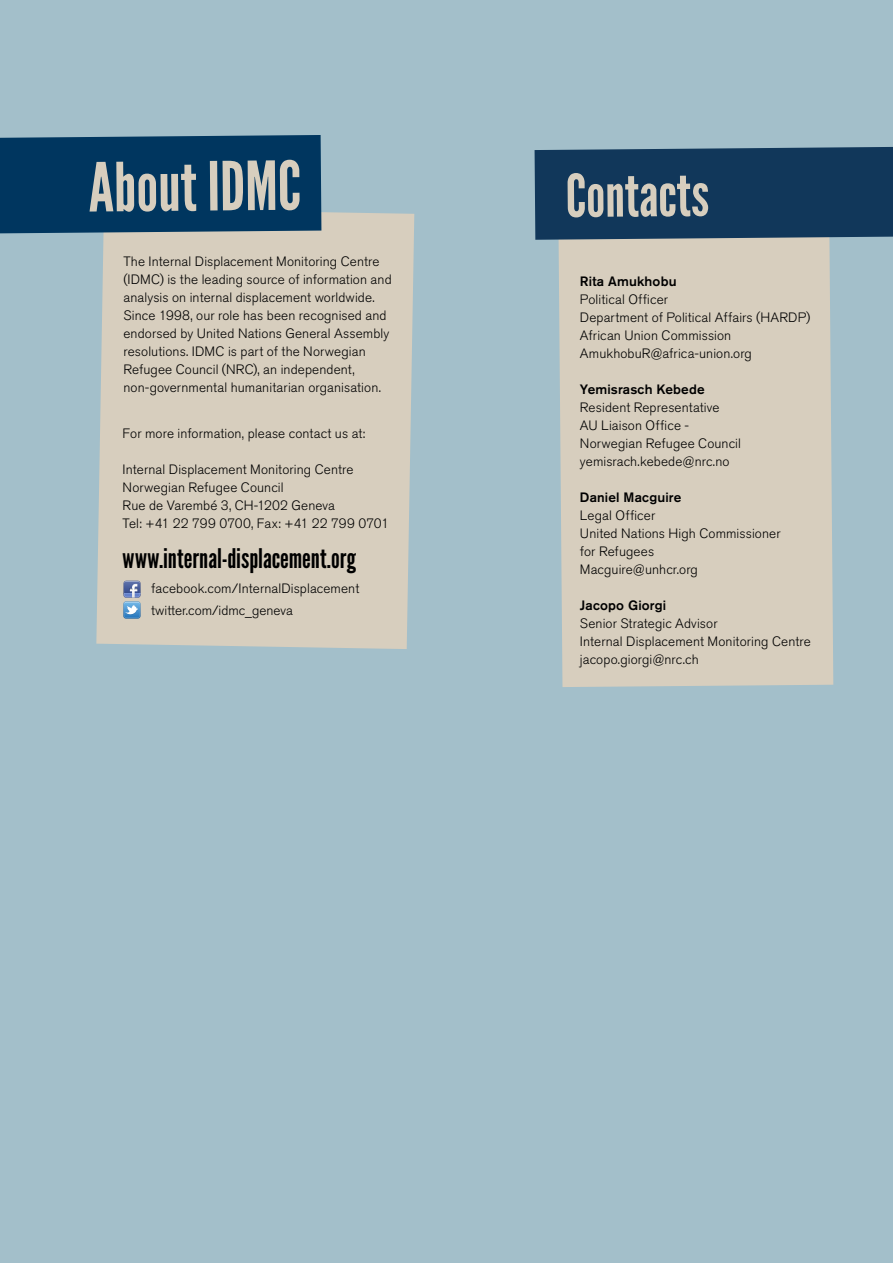
<style>
.page{position:relative;width:893px;height:1263px;background:#a3bfca}
.page>*{position:absolute;margin:0;border:0;box-sizing:border-box;transform-origin:0 0}
.t1{font:67.5px "League Gothic";color:#d7cebe}
.t2{font:59.25px "League Gothic";color:#d7cebe}
.t3{font:27px "League Gothic";color:#000}
.t4{font:300 13.5px/18px "Akzidenz Grotesk Pro";letter-spacing:.01em;color:#000}
.t5{font:500 13.5px "Akzidenz Grotesk Pro";letter-spacing:.01em;color:#000}
</style>
<div class="page">
<div style="left:96px;top:208px;width:318px;height:441px;background:#d7cebe"></div>
<div style="left:0;top:135px;width:321px;height:98px;background:#00365f"></div>
<svg style="left:123px;top:581px;width:18px;height:38px"></svg>
<div style="left:558px;top:240px;width:275px;height:447px;background:#d7cebe"></div>
<div style="left:535px;top:147px;width:358px;height:93px;background:#11375a"></div>
<h1 class="t1" style="left:88px;top:148px;width:214px;rotate:-1deg">About IDMC</h1>
<p class="t4" style="left:123px;top:252px;width:270px">The I nternal Displacement Monitoring Centre<br>(I DMC) is the leading source of information and analysis on internal displacement worldwide.<br>Since 1998, our role has been recognised and endorsed by U nited Nations General Assembly resolutions. I DMC is part of the Norwegian Refugee Council (NRC), an independent, non-governmental humanitarian organisation.</p>
<p class="t4" style="left:123px;top:424px;width:244px">For more information, please contact us at:</p>
<p class="t4" style="left:123px;top:460px;width:268px">I nternal Displacement Monitoring Centre Norwegian Refugee Council<br>Rue de Varembé 3, CH-1202 Geneva<br>Tel: +41 22 799 0700, Fax: +41 22 799 0701</p>
<h3 class="t3" style="left:123px;top:543px;width:235px">www.internal-displacement.org</h3>
<p class="t4" style="left:151px;top:578px;width:209px;line-height:21.3px">facebook.com/I nternalDisplacement twitter.com/idmc_geneva</p>
<h2 class="t2" style="left:565px;top:161px;width:145px;rotate:-1deg">Contacts</h2>
<p class="t5" style="left:580px;top:272px;width:98px">Rita Amukhobu</p>
<p class="t4" style="left:580px;top:290px;width:232px">Political Officer<br>Department of Political Affairs (HARDP)<br>African U nion Commission<br>AmukhobuR@africa-union.org</p>
<p class="t5" style="left:580px;top:380px;width:126px">Yemisrasch Kebede</p>
<p class="t4" style="left:580px;top:398px;width:162px">Resident Representative<br>AU Liaison Office -<br>Norwegian Refugee Council yemisrach.kebede@nrc.no</p>
<p class="t5" style="left:580px;top:488px;width:103px">Daniel Macguire</p>
<p class="t4" style="left:580px;top:506px;width:202px">Legal Officer<br>U nited Nations High Commissioner for Refugees<br>Macguire@unhcr.org</p>
<p class="t5" style="left:580px;top:596px;width:88px">Jacopo Giorgi</p>
<p class="t4" style="left:580px;top:614px;width:232px">Senior Strategic Advisor<br>I nternal Displacement Monitoring Centre jacopo.giorgi@nrc.ch</p>
</div>
